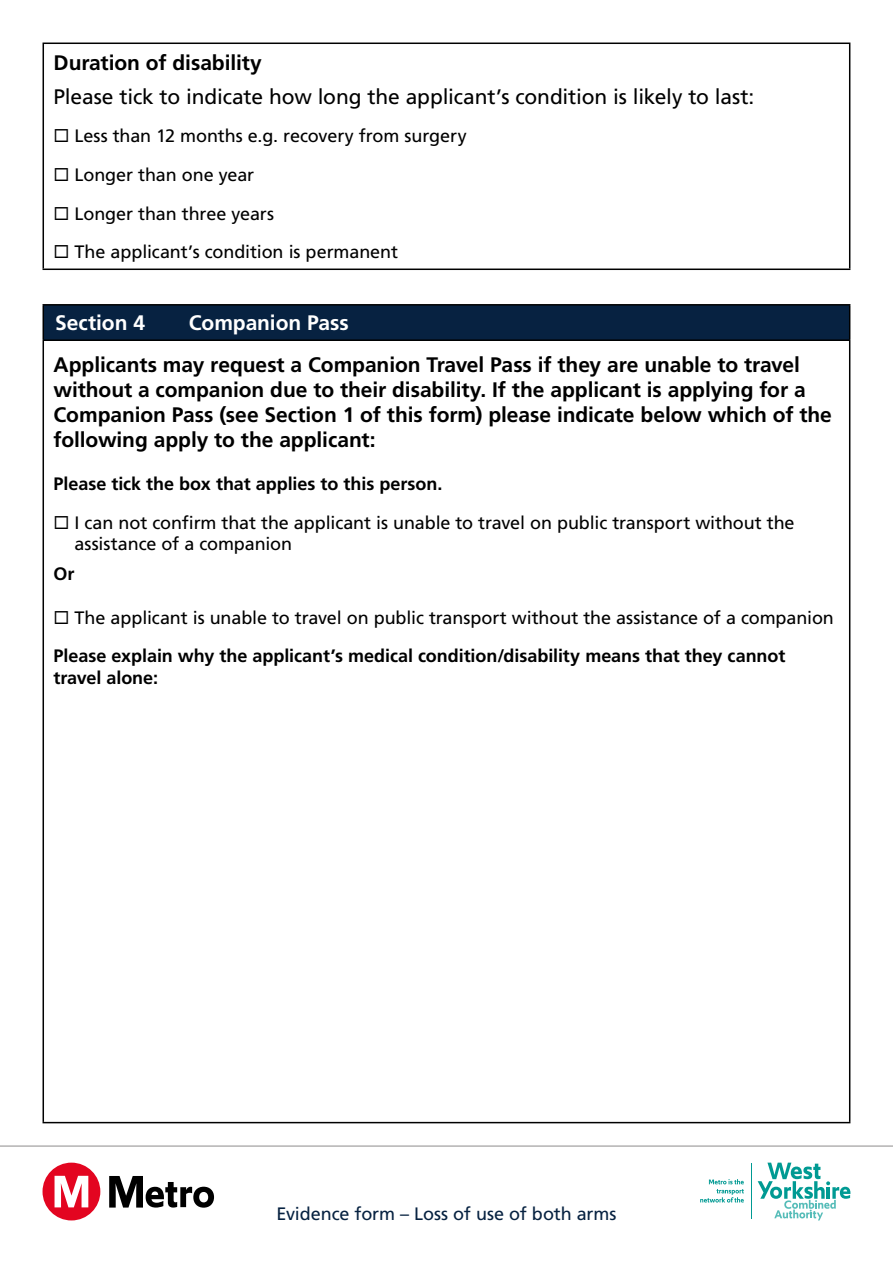
<style>
.page{position:relative;width:893px;height:1263px;background:#fff}
.page>*{position:absolute;margin:0;border:0;box-sizing:border-box;transform-origin:0 0}
.t1{font:700 21px/25.2px "Frutiger LT Pro";letter-spacing:-.005em;color:#000}
.t2{font:21px "Frutiger LT Pro";letter-spacing:-.01em;color:#000}
.t3{font:700 21px "Frutiger LT Pro";letter-spacing:-.005em;color:#fff}
.t4{font:18px/21.6px "Frutiger LT Pro";letter-spacing:-.005em;color:#000}
.t5{font:700 18px "Frutiger LT Pro";color:#000}
.t6{font:18px "Frutiger LT Pro";letter-spacing:-.005em;color:#072241}
.s1{font-weight:700}
</style>
<div class="page">
<hr style="left:0;top:1145px;width:893px;height:2px;background:#b3b2b2">
<svg style="left:758px;top:1162px;width:92px;height:58px"></svg>
<hr style="left:751px;top:1163px;width:1px;height:56px;background:#009a93">
<svg style="left:700px;top:1179px;width:44px;height:23px"></svg>
<div style="left:43px;top:1162px;width:57px;height:58px;background:#e30520;border-radius:50%"></div>
<svg style="left:55px;top:1176px;width:33px;height:31px"></svg>
<svg style="left:109px;top:1176px;width:105px;height:32px"></svg>
<div style="left:43px;top:305px;width:807px;height:35px;background:#072241"></div>
<hr style="left:43px;top:304px;width:807px;height:2px;background:#000">
<hr style="left:43px;top:306px;width:1px;height:33px;background:#000">
<hr style="left:849px;top:306px;width:1px;height:33px;background:#000">
<hr style="left:43px;top:339px;width:807px;height:2px;background:#000">
<hr style="left:43px;top:341px;width:1px;height:781px;background:#000">
<hr style="left:849px;top:341px;width:1px;height:781px;background:#000">
<hr style="left:43px;top:1122px;width:807px;height:1px;background:#000">
<hr style="left:43px;top:43px;width:807px;height:1px;background:#000">
<hr style="left:43px;top:44px;width:1px;height:225px;background:#000">
<hr style="left:849px;top:44px;width:1px;height:225px;background:#000">
<hr style="left:43px;top:269px;width:807px;height:1px;background:#000">
<p class="t1" style="left:54px;top:50px;width:210px">Duration of disability</p>
<p class="t2" style="left:54px;top:84px;width:702px">Please tick to indicate how long the applicant’s condition is likely to last:</p>
<p class="t4" style="left:54px;top:125px;width:415px">◻ Less than 12 months e.g. recovery from surgery</p>
<p class="t4" style="left:54px;top:164px;width:202px">◻ Longer than one year</p>
<p class="t4" style="left:54px;top:203px;width:222px">◻ Longer than three years</p>
<p class="t4" style="left:54px;top:241px;width:346px">◻ The applicant’s condition is permanent</p>
<p class="t3" style="left:55px;top:311px;width:91px">Section 4</p>
<p class="t3" style="left:189px;top:311px;width:162px">Companion Pass</p>
<p class="t1" style="left:54px;top:352px;width:780px">Applicants may request a Companion Travel Pass if they are unable to travel without a companion due to their disability. If the applicant is applying for a Companion Pass (see Section 1 of this form) please indicate below which of the following apply to the applicant:</p>
<p class="t5" style="left:54px;top:473px;width:391px">Please tick the box that applies to this person.</p>
<p class="t4" style="left:75px;top:512px;width:721px;text-indent:-21px">◻ I can not confirm that the applicant is unable to travel on public transport without the assistance of a companion</p>
<p class="t5" style="left:54px;top:563px;width:23px">Or</p>
<p class="t4" style="left:54px;top:598px;width:782px;line-height:38.5px">◻ The applicant is unable to travel on public transport without the assistance of a companion<br><span class="s1">Please explain why the applicant’s medical condition/disability means that they cannot</span></p>
<p class="t5" style="left:54px;top:667px;width:106px">travel alone:</p>
<p class="t6" style="left:276px;top:1203px;width:342px">Evidence form – Loss of use of both arms</p>
</div>
